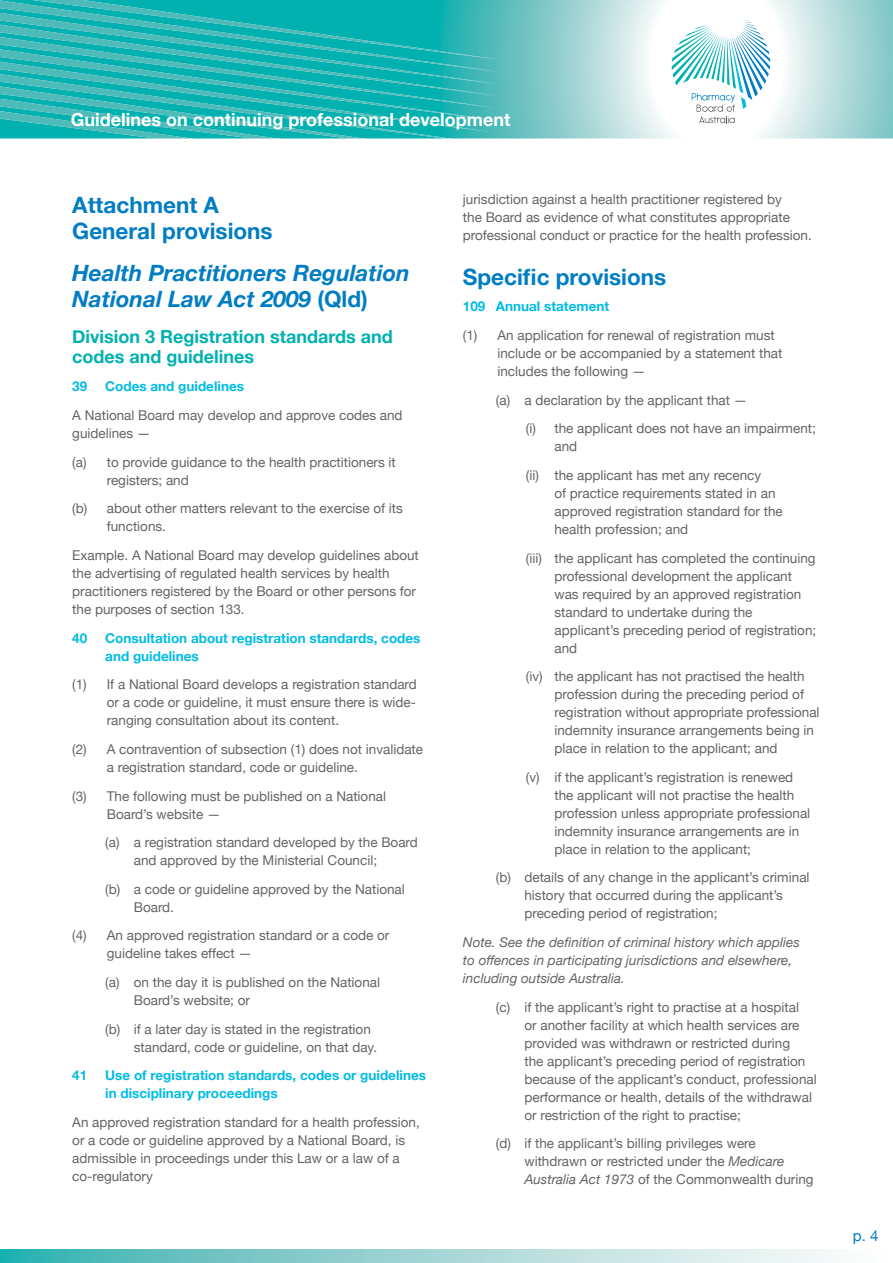
<style>
.page{position:relative;width:893px;height:1263px;background:#fff}
.page>*{position:absolute;margin:0;border:0;box-sizing:border-box;transform-origin:0 0}
.t1{font:italic 700 22.5px/25.5px "Helvetica Neue";color:#007dc3}
.t2{font:700 22.5px/25.5px "Helvetica Neue";color:#007dc3}
.t3{font:700 18px/19.5px "Helvetica Neue";color:#00b1b0}
.t4{font:700 18px "Helvetica Neue";color:#fff}
.t5{font:15px "Helvetica Neue";color:#007dc3}
.t6{font:13.5px/18px "Helvetica Neue";color:#636466}
.t7{font:700 13.5px/18px "Helvetica Neue";color:#00bce4}
.t8{font:italic 13.5px/18px "Helvetica Neue";color:#636466}
.s1{font-style:normal}
.s2{font-style:italic}
</style>
<div class="page">
<svg style="left:502px;top:0;width:391px;height:138px"></svg>
<svg style="left:0;top:0;width:502px;height:139px;background:#22b6b4"></svg>
<svg style="left:0;top:1249px;width:834px;height:14px;background:#9ad4d4"></svg>
<svg style="left:672px;top:20px;width:98px;height:103px"></svg>
<h2 class="t4" style="left:71px;top:108px;width:441px">Guidelines on continuing professional development</h2>
<h1 class="t2" style="left:72px;top:192px;width:202px">Attachment A<br>General provisions</h1>
<h1 class="t1" style="left:72px;top:260px;width:339px">Health Practitioners Regulation<br>National Law Act 2009 <span class="s1">(Qld)</span></h1>
<h2 class="t3" style="left:72px;top:327px;width:322px">Division 3 Registration standards and codes and guidelines</h2>
<p class="t7" style="left:72px;top:377px;width:17px">39</p>
<p class="t7" style="left:105px;top:377px;width:140px">Codes and guidelines</p>
<p class="t6" style="left:72px;top:406px;width:332px">A National Board may develop and approve codes and guidelines —</p>
<p class="t6" style="left:107px;top:453px;width:291px;text-indent:-35px">(a) to provide guidance to the health practitioners it registers; and</p>
<p class="t6" style="left:107px;top:499px;width:298px;text-indent:-35px">(b) about other matters relevant to the exercise of its functions.</p>
<p class="t6" style="left:72px;top:546px;width:348px">Example. A National Board may develop guidelines about the advertising of regulated health services by health practitioners registered by the Board or other persons for the purposes of section 133.</p>
<p class="t7" style="left:72px;top:628px;width:17px">40</p>
<p class="t7" style="left:105px;top:628px;width:317px">Consultation about registration standards, codes and guidelines</p>
<p class="t6" style="left:107px;top:675px;width:312px;text-align:justify;text-indent:-35px">(1) If a National Board develops a registration standard or a code or guideline, it must ensure there is wide&shy;ranging consultation about its content.</p>
<p class="t6" style="left:107px;top:740px;width:318px;text-indent:-35px">(2) A contravention of subsection (1) does not invalidate a registration standard, code or guideline.</p>
<p class="t6" style="left:107px;top:786px;width:281px;text-indent:-35px">(3) The following must be published on a National<br>Board’s website —</p>
<p class="t6" style="left:134px;top:833px;width:286px;text-indent:-28px">(a) a registration standard developed by the Board and approved by the Ministerial Council;</p>
<p class="t6" style="left:134px;top:880px;width:273px;text-indent:-28px">(b) a code or guideline approved by the National<br>Board.</p>
<p class="t6" style="left:107px;top:926px;width:284px;text-indent:-35px">(4) An approved registration standard or a code or guideline takes effect —</p>
<p class="t6" style="left:134px;top:973px;width:248px;text-indent:-28px">(a) on the day it is published on the National<br>Board’s website; or</p>
<p class="t6" style="left:134px;top:1020px;width:245px;text-indent:-28px">(b) if a later day is stated in the registration standard, code or guideline, on that day.</p>
<p class="t7" style="left:72px;top:1066px;width:17px">41</p>
<p class="t7" style="left:105px;top:1066px;width:322px">Use of registration standards, codes or guidelines in disciplinary proceedings</p>
<p class="t6" style="left:72px;top:1113px;width:349px">An approved registration standard for a health profession, or a code or guideline approved by a National Board, is admissible in proceedings under this Law or a law of a co-regulatory</p>
<p class="t6" style="left:463px;top:190px;width:350px">jurisdiction against a health practitioner registered by<br>the Board as evidence of what constitutes appropriate professional conduct or practice for the health profession.</p>
<h1 class="t2" style="left:463px;top:264px;width:205px">Specific provisions</h1>
<p class="t7" style="left:463px;top:297px;width:148px">109 Annual statement</p>
<p class="t6" style="left:497px;top:326px;width:286px;text-indent:-35px">(1) An application for renewal of registration must include or be accompanied by a statement that includes the following —</p>
<p class="t6" style="left:526px;top:385px;width:291px;line-height:28.7px;text-indent:-30px">(a) a declaration by the applicant that —<br>(i) the applicant does not have an impairment;</p>
<p class="t6" style="left:526px;top:432px;width:237px;line-height:28.7px;text-indent:28px">and<br>(ii) the applicant has met any recency</p>
<p class="t6" style="left:554px;top:484px;width:230px">of practice requirements stated in an approved registration standard for the health profession; and</p>
<p class="t6" style="left:554px;top:548px;width:263px;text-indent:-28px">(iii) the applicant has completed the continuing professional development the applicant was required by an approved registration standard to undertake during the applicant’s preceding period of registration; and</p>
<p class="t6" style="left:554px;top:667px;width:267px;text-indent:-28px">(iv) the applicant has not practised the health profession during the preceding period of registration without appropriate professional indemnity insurance arrangements being in place in relation to the applicant; and</p>
<p class="t6" style="left:554px;top:768px;width:257px;text-indent:-28px">(v) if the applicant’s registration is renewed the applicant will not practise the health profession unless appropriate professional indemnity insurance arrangements are in place in relation to the applicant;</p>
<p class="t6" style="left:524px;top:868px;width:287px;text-indent:-28px">(b) details of any change in the applicant’s criminal history that occurred during the applicant’s preceding period of registration;</p>
<p class="t8" style="left:463px;top:933px;width:339px">Note. See the definition of criminal history which applies to offences in participating jurisdictions and elsewhere, including outside Australia.</p>
<p class="t6" style="left:524px;top:998px;width:294px;text-indent:-28px">(c) if the applicant’s right to practise at a hospital<br>or another facility at which health services are provided was withdrawn or restricted during<br>the applicant’s preceding period of registration because of the applicant’s conduct, professional performance or health, details of the withdrawal or restriction of the right to practise;</p>
<p class="t6" style="left:524px;top:1134px;width:291px;text-indent:-28px">(d) if the applicant’s billing privileges were withdrawn or restricted under the <span class="s2">Medicare<br>Australia Act 1973</span> of the Commonwealth during</p>
<p class="t5" style="left:853px;top:1227px;width:27px">p. 4</p>
</div>
